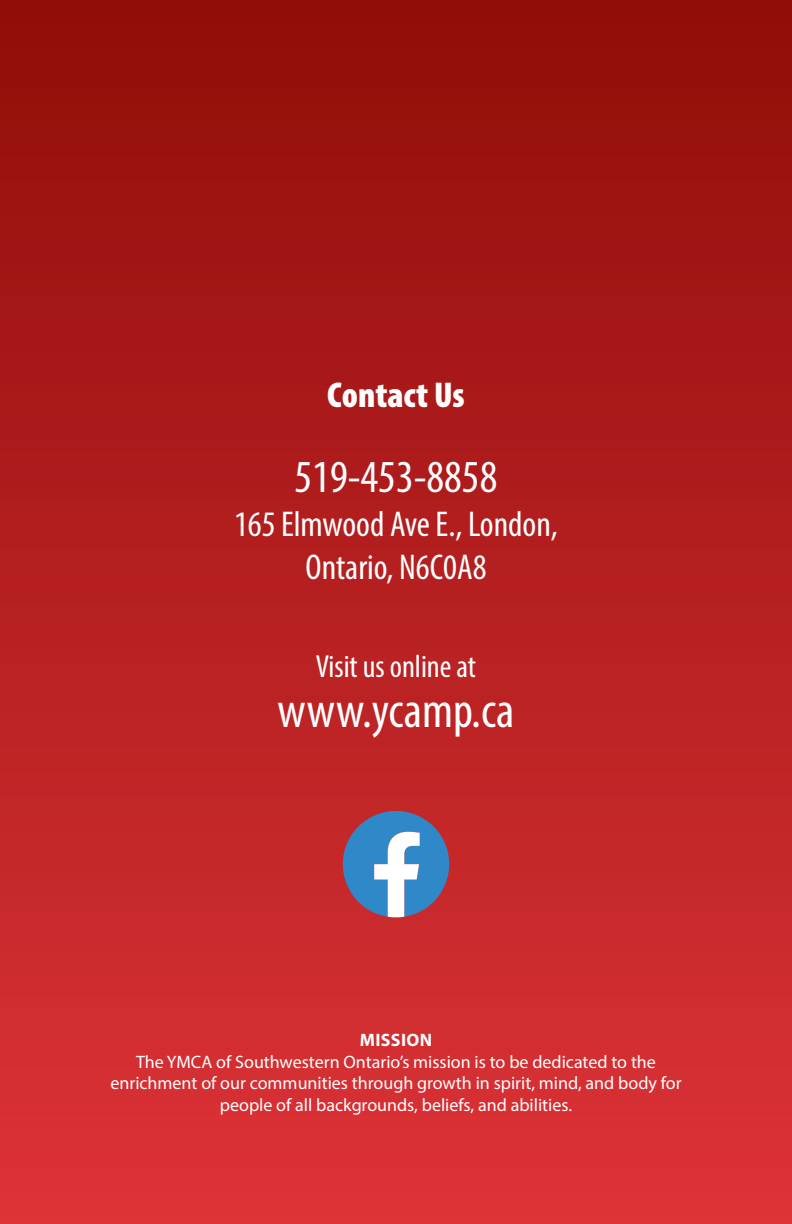
<style>
.page{position:relative;width:792px;height:1224px;background:#fff}
.page>*{position:absolute;margin:0;border:0;box-sizing:border-box;transform-origin:0 0}
.t1{font:condensed 50px "Myriad Pro";letter-spacing:.005em;color:#fff}
.t2{font:condensed 46px "Myriad Pro";color:#fff}
.t3{font:condensed 36px/43.2px "Myriad Pro";color:#fff;text-align:center}
.t4{font:900 condensed 36px "Myriad Pro";color:#fff}
.t5{font:condensed 32px "Myriad Pro";color:#fff}
.t6{font:18px/21.6px "Myriad Pro";color:#fff;text-align:center}
.s1{font-weight:700}
</style>
<div class="page">
<div style="left:0;top:0;width:792px;height:1224px;background:linear-gradient(to bottom,#900d09,#dd3338)"></div>
<svg style="left:343px;top:811px;width:106px;height:106px"></svg>
<p class="t4" style="left:327px;top:372px;width:139px">Contact Us</p>
<p class="t2" style="left:295px;top:449px;width:204px">519-453-8858</p>
<p class="t3" style="left:234px;top:502px;width:325px">165 Elmwood Ave E., London,<br>Ontario, N6C0A8</p>
<p class="t5" style="left:316px;top:648px;width:162px">Visit us online at</p>
<p class="t1" style="left:278px;top:681px;width:238px">www.ycamp.ca</p>
<p class="t6" style="left:110px;top:1029px;width:573px"><span class="s1">MISSION<br></span>The YMCA of Southwestern Ontario’s mission is to be dedicated to the enrichment of our communities through growth in spirit, mind, and body for people of all backgrounds, beliefs, and abilities.</p>
</div>
